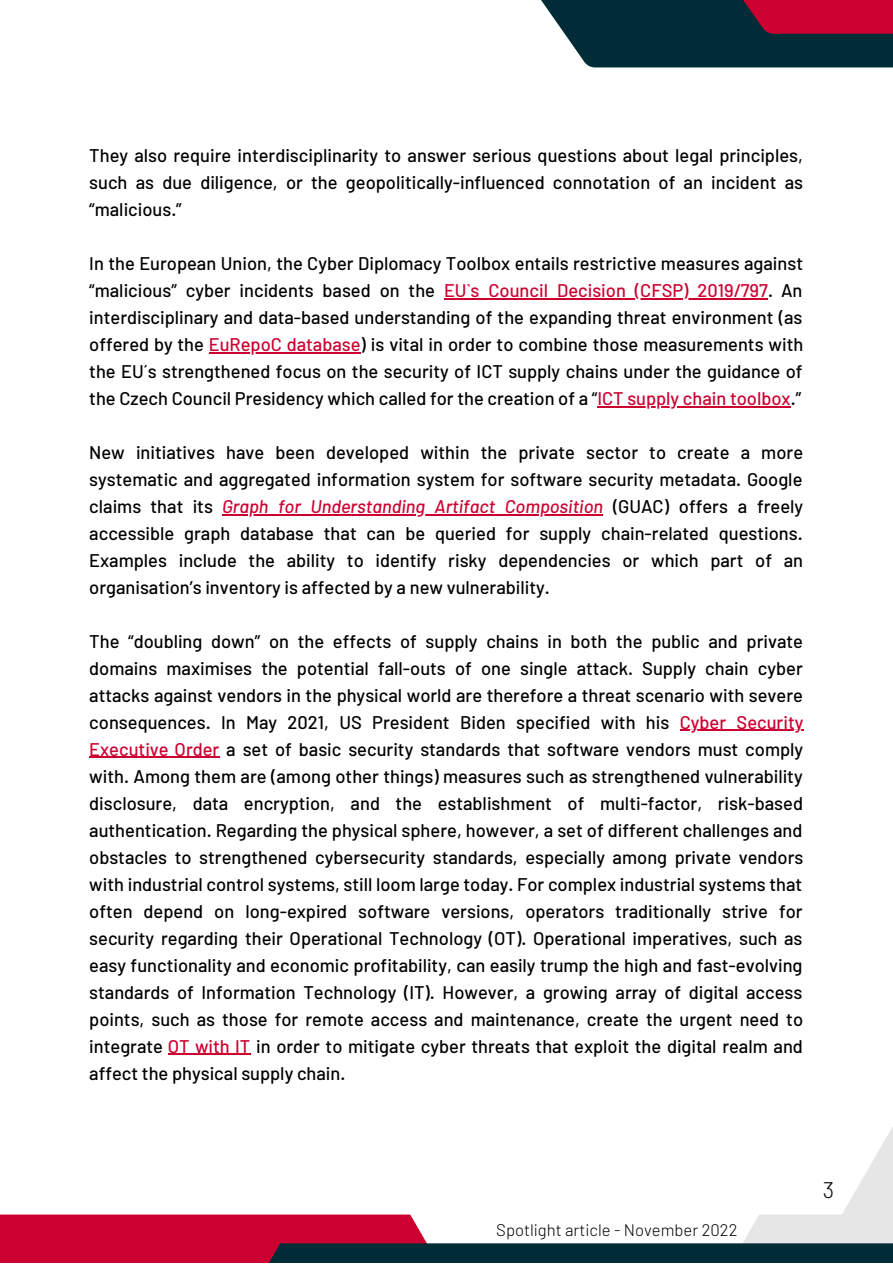
<style>
.page{position:relative;width:893px;height:1264px;background:#fff}
.page>*{position:absolute;margin:0;border:0;box-sizing:border-box;transform-origin:0 0}
.t1{font:300 22.5px "Barlow";color:#000}
.t2{font:500 18.3px/27px "Barlow";color:#000;text-align:justify}
.t3{font:300 16.65px "Barlow";color:#000}
.s1{color:#cc0130}
.s2{font-style:italic;color:#cc0130}
</style>
<div class="page">
<svg style="left:541px;top:0;width:351px;height:67px;background:#393143"></svg>
<svg style="left:0;top:1128px;width:892px;height:134px"></svg>
<hr style="left:444px;top:298px;width:324px;height:1px;background:#cc0130">
<hr style="left:209px;top:352px;width:151px;height:1px;background:#cc0130">
<hr style="left:597px;top:406px;width:193px;height:1px;background:#cc0130">
<hr style="left:222px;top:514px;width:381px;height:1px;background:#cc0130">
<hr style="left:679px;top:730px;width:124px;height:1px;background:#cc0130">
<hr style="left:89px;top:757px;width:130px;height:1px;background:#cc0130">
<hr style="left:168px;top:1053px;width:82px;height:1px;background:#cc0130">
<p class="t2" style="left:89px;top:141px;width:715px">They also require interdisciplinarity to answer serious questions about legal principles, such as due diligence, or the geopolitically-influenced connotation of an incident as “malicious.”</p>
<p class="t2" style="left:89px;top:249px;width:715px">In the European Union, the Cyber Diplomacy Toolbox entails restrictive measures against “malicious” cyber incidents based on the <span class="s1">EU`s Council Decision (CFSP) 2019/797</span>. An interdisciplinary and data-based understanding of the expanding threat environment (as offered by the <span class="s1">EuRepoC database</span>) is vital in order to combine those measurements with the EU´s strengthened focus on the security of ICT supply chains under the guidance of the Czech Council Presidency which called for the creation of a “<span class="s1">ICT supply chain toolbox</span>.”</p>
<p class="t2" style="left:89px;top:438px;width:715px">New initiatives have been developed within the private sector to create a more systematic and aggregated information system for software security metadata. Google claims that its <span class="s2">Graph for Understanding Artifact Composition</span> (GUAC) offers a freely accessible graph database that can be queried for supply chain-related questions.<br>Examples include the ability to identify risky dependencies or which part of an organisation’s inventory is affected by a new vulnerability.</p>
<p class="t2" style="left:89px;top:627px;width:715px">The “doubling down” on the effects of supply chains in both the public and private domains maximises the potential fall-outs of one single attack. Supply chain cyber attacks against vendors in the physical world are therefore a threat scenario with severe consequences. In May 2021, US President Biden specified with his <span class="s1">Cyber Security Executive Order</span> a set of basic security standards that software vendors must comply with. Among them are (among other things) measures such as strengthened vulnerability disclosure, data encryption, and the establishment of multi-factor, risk-based authentication. Regarding the physical sphere, however, a set of different challenges and obstacles to strengthened cybersecurity standards, especially among private vendors with industrial control systems, still loom large today. For complex industrial systems that often depend on long-expired software versions, operators traditionally strive for security regarding their Operational Technology (OT). Operational imperatives, such as easy functionality and economic profitability, can easily trump the high and fast-evolving standards of Information Technology (IT). However, a growing array of digital access points, such as those for remote access and maintenance, create the urgent need to integrate <span class="s1">OT with IT</span> in order to mitigate cyber threats that exploit the digital realm and affect the physical supply chain.</p>
<p class="t3" style="left:496px;top:1219px;width:243px">Spotlight article - November 2022</p>
<p class="t1" style="left:822px;top:1175px;width:13px">3</p>
</div>
